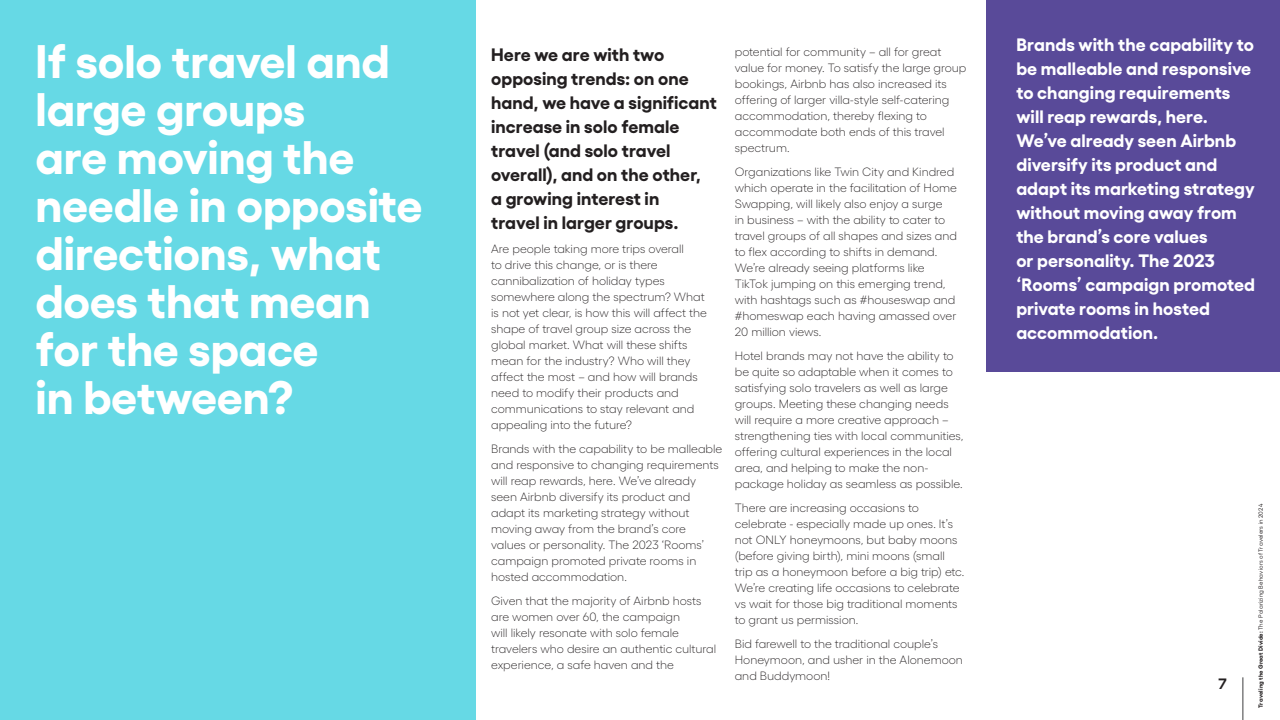
<style>
.page{position:relative;width:1280px;height:720px;background:#fff}
.page>*{position:absolute;margin:0;border:0;box-sizing:border-box;transform-origin:0 0}
.t1{font:700 47px/48px "Gellix";letter-spacing:-.005em;color:#fff}
.t2{font:700 18px/24px "Gellix";color:#fff}
.t3{font:700 18px/24px "Gellix";color:#231f20}
.t4{font:700 15px "Urbanist";color:#231f20}
.t5{font:300 12px/16px "Gellix";letter-spacing:-.005em;color:#231f20}
.t6{font:6px "Gellix";letter-spacing:.025em;color:#231f20}
.s1{font-weight:700}
</style>
<div class="page">
<hr style="left:1242px;top:677px;width:1px;height:43px;background:#3e3e3f">
<div style="left:0;top:0;width:476px;height:720px;background:#66d9e5"></div>
<div style="left:986px;top:0;width:294px;height:372px;background:#594a99"></div>
<p class="t1" style="left:36px;top:32px;width:389px">If solo travel and large groups<br>are moving the needle in opposite directions, what does that mean for the space<br>in between?</p>
<p class="t2" style="left:1016px;top:31px;width:240px">Brands with the capability to be malleable and responsive to changing requirements will reap rewards, here.<br>We’ve already seen Airbnb diversify its product and adapt its marketing strategy without moving away from the brand’s core values<br>or personality. The 2023 ‘Rooms’ campaign promoted private rooms in hosted accommodation.</p>
<p class="t5" style="left:735px;top:43px;width:233px">potential for community – all for great value for money. To satisfy the large group bookings, Airbnb has also increased its offering of larger villa-style self-catering accommodation, thereby flexing to accommodate both ends of this travel spectrum.</p>
<p class="t5" style="left:735px;top:163px;width:224px">Organizations like Twin City and Kindred which operate in the facilitation of Home Swapping, will likely also enjoy a surge<br>in business – with the ability to cater to travel groups of all shapes and sizes and to flex according to shifts in demand.<br>We’re already seeing platforms like TikTok jumping on this emerging trend, with hashtags such as #houseswap and #homeswap each having amassed over 20 million views.</p>
<p class="t5" style="left:735px;top:347px;width:230px">Hotel brands may not have the ability to be quite so adaptable when it comes to satisfying solo travelers as well as large groups. Meeting these changing needs will require a more creative approach – strengthening ties with local communities, offering cultural experiences in the local area, and helping to make the non&shy;package holiday as seamless as possible.</p>
<p class="t5" style="left:735px;top:499px;width:231px">There are increasing occasions to celebrate - especially made up ones. It’s not ONLY honeymoons, but baby moons (before giving birth), mini moons (small trip as a honeymoon before a big trip) etc.<br>We’re creating life occasions to celebrate vs wait for those big traditional moments to grant us permission.</p>
<p class="t5" style="left:735px;top:635px;width:230px">Bid farewell to the traditional couple’s<br>Honeymoon, and usher in the Alonemoon and Buddymoon!</p>
<p class="t3" style="left:491px;top:41px;width:227px">Here we are with two opposing trends: on one hand, we have a significant increase in solo female travel (and solo travel overall), and on the other,<br>a growing interest in<br>travel in larger groups.</p>
<p class="t5" style="left:491px;top:240px;width:217px">Are people taking more trips overall<br>to drive this change, or is there cannibalization of holiday types somewhere along the spectrum? What is not yet clear, is how this will affect the shape of travel group size across the global market. What will these shifts mean for the industry? Who will they affect the most – and how will brands need to modify their products and communications to stay relevant and appealing into the future?</p>
<p class="t5" style="left:491px;top:440px;width:233px">Brands with the capability to be malleable and responsive to changing requirements will reap rewards, here. We’ve already seen Airbnb diversify its product and adapt its marketing strategy without moving away from the brand’s core values or personality. The 2023 ‘Rooms’ campaign promoted private rooms in hosted accommodation.</p>
<p class="t5" style="left:491px;top:592px;width:226px">Given that the majority of Airbnb hosts are women over 60, the campaign<br>will likely resonate with solo female travelers who desire an authentic cultural experience, a safe haven and the</p>
<p class="t6" style="left:1256px;top:708px;width:205px;rotate:-90deg"><span class="s1">Traveling the Great Divide:</span> The Polarizing Behaviors of Travelers in 2024</p>
<p class="t4" style="left:1218px;top:673px;width:10px">7</p>
</div>
